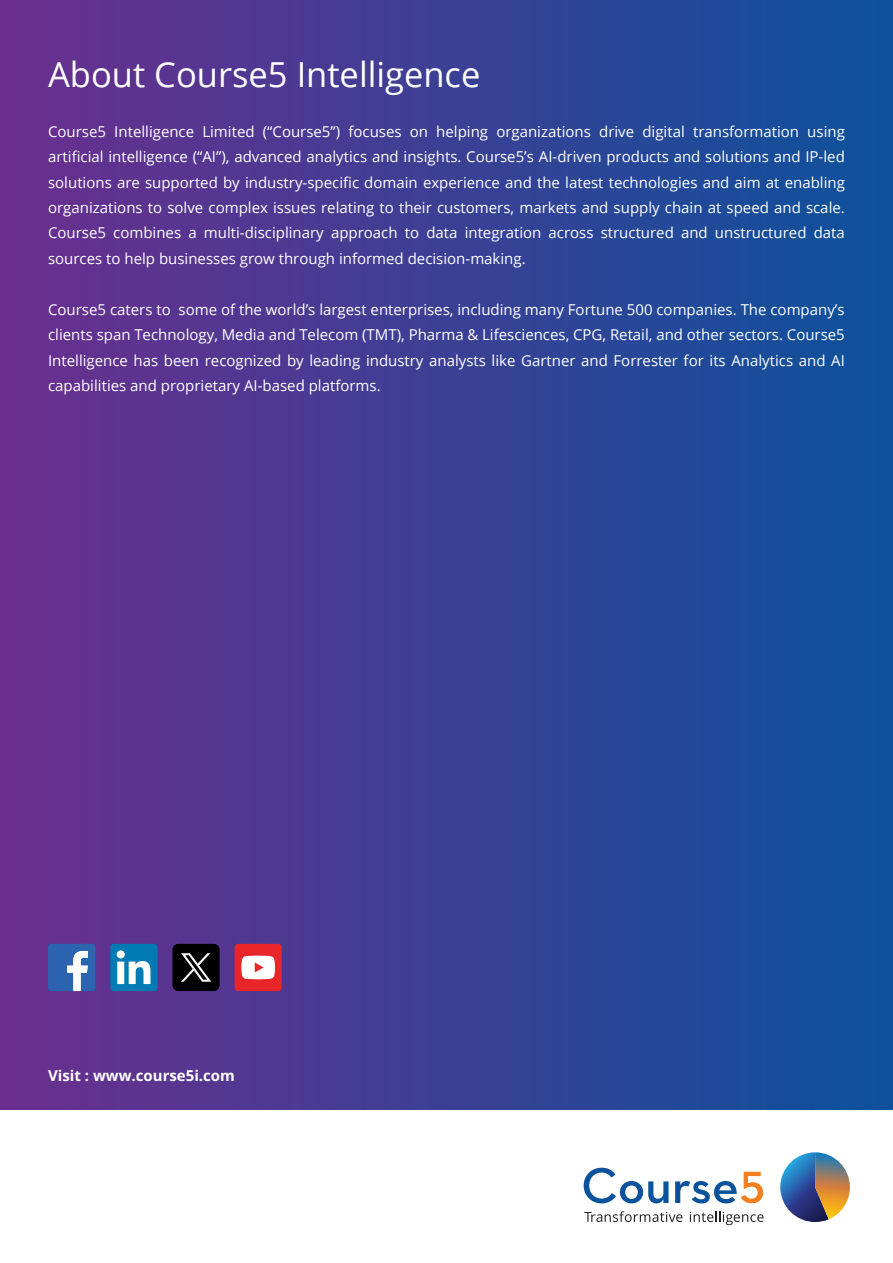
<style>
.page{position:relative;width:893px;height:1263px;background:#fff}
.page>*{position:absolute;margin:0;border:0;box-sizing:border-box;transform-origin:0 0}
.t1{font:34.5px "Open Sans";color:#fff}
.t2{font:15px/25.5px "Open Sans";color:#fff;text-align:justify}
.t3{font:700 15px "Open Sans";color:#fff}
</style>
<div class="page">
<div style="left:0;top:0;width:893px;height:1110px;background:linear-gradient(to right,#6b2e8e,#0c529c)"></div>
<svg style="left:584px;top:1168px;width:85px;height:35px"></svg>
<svg style="left:675px;top:1172px;width:88px;height:31px"></svg>
<svg style="left:780px;top:1152px;width:70px;height:70px"></svg>
<svg style="left:584px;top:1211px;width:98px;height:11px"></svg>
<svg style="left:690px;top:1211px;width:74px;height:14px"></svg>
<div style="left:172px;top:944px;width:48px;height:47px;background:#000;border-radius:6px"></div>
<svg style="left:181px;top:953px;width:30px;height:29px"></svg>
<svg style="left:48px;top:944px;width:47px;height:47px"></svg>
<div style="left:110px;top:944px;width:47px;height:47px;background:#027bb5;border-radius:3px"></div>
<svg style="left:117px;top:950px;width:33px;height:34px"></svg>
<div style="left:235px;top:944px;width:47px;height:47px;background:#e82629;border-radius:4px"></div>
<svg style="left:241px;top:956px;width:34px;height:23px"></svg>
<h1 class="t1" style="left:48px;top:51px;width:434px">About Course5 Intelligence</h1>
<p class="t2" style="left:48px;top:118px;width:798px">Course5 Intelligence Limited (“Course5”) focuses on helping organizations drive digital transformation using artificial intelligence (“AI”), advanced analytics and insights. Course5’s AI-driven products and solutions and IP-led solutions are supported by industry-specific domain experience and the latest technologies and aim at enabling organizations to solve complex issues relating to their customers, markets and supply chain at speed and scale.<br>Course5 combines a multi-disciplinary approach to data integration across structured and unstructured data sources to help businesses grow through informed decision-making.</p>
<p class="t2" style="left:48px;top:296px;width:798px">Course5 caters to some of the world’s largest enterprises, including many Fortune 500 companies. The company’s clients span Technology, Media and Telecom (TMT), Pharma &amp; Lifesciences, CPG, Retail, and other sectors. Course5<br>Intelligence has been recognized by leading industry analysts like Gartner and Forrester for its Analytics and AI capabilities and proprietary AI-based platforms.</p>
<p class="t3" style="left:48px;top:1066px;width:188px">Visit : www.course5i.com</p>
</div>
